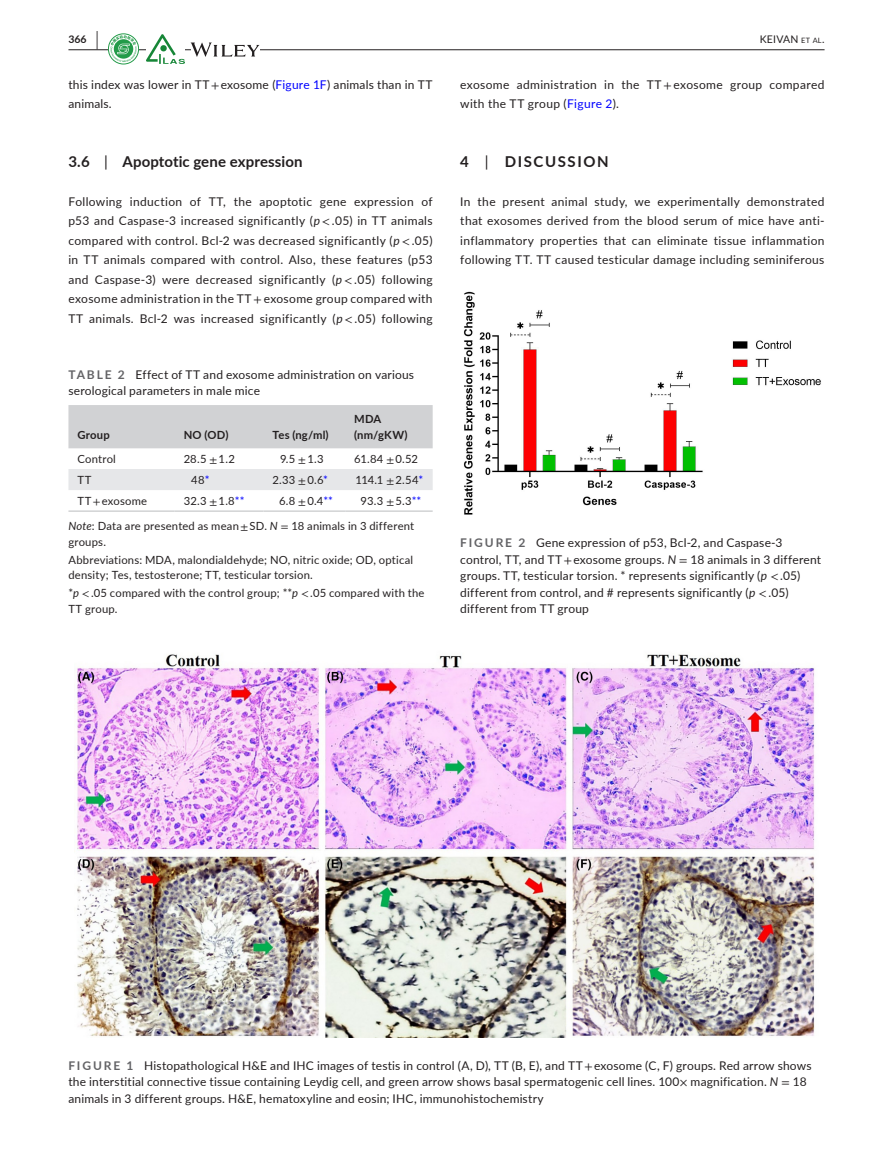
<style>
.page{position:relative;width:893px;height:1174px;background:#fff}
.page>*{position:absolute;margin:0;border:0;box-sizing:border-box;transform-origin:0 0}
.t1{font:700 15px "Lato";letter-spacing:.01em;color:#231f20}
.t2{font:700 15px "Lato";letter-spacing:.11em;color:#231f20}
.t3{font:12px/19.5px "Lato";letter-spacing:.015em;color:#231f20}
.t4{font:11.25px/15.8px "Lato";letter-spacing:.015em;color:#231f20}
.t5{font:700 11.25px/15.8px "Lato";letter-spacing:.02em;color:#231f20}
.t6{font:10.5px "Lato";letter-spacing:.025em;color:#231f20}
.t7{font:700 10.5px "Lato";color:#231f20}
.s1{font-size:19.5px}
.s2{font-size:7.35px}
.s3{font-style:inherit}
.s4{font-family:"STIX"}
.s5{color:#00f}
.s6{font-weight:400}
.s7{font-style:italic}
.s8{font-weight:700;color:#636366}
</style>
<div class="page">
<hr style="left:68px;top:49px;width:756px;height:1px;background:#231f20">
<svg style="left:191px;top:42px;width:68px;height:15px"></svg>
<img style="left:146px;top:34px;width:38px;height:30px">
<svg style="left:108px;top:34px;width:31px;height:30px"></svg>
<div style="left:108px;top:34px;width:31px;height:30px;border:1px solid #239b49;border-radius:50%"></div>
<svg style="left:110px;top:35px;width:27px;height:27px"></svg>
<div style="left:68px;top:405px;width:365px;height:43px;background:#d1d2d4"></div>
<div style="left:68px;top:469px;width:365px;height:21px;background:#e6e7e9"></div>
<hr style="left:68px;top:510px;width:107px;height:2px;background:#d1d2d4">
<hr style="left:175px;top:510px;width:88px;height:2px;background:#d1d2d4">
<hr style="left:263px;top:510px;width:82px;height:2px;background:#d1d2d4">
<hr style="left:345px;top:510px;width:88px;height:2px;background:#d1d2d4">
<img style="left:75px;top:654px;width:740px;height:383px">
<img style="left:464px;top:291px;width:357px;height:224px">
<p class="t7" style="left:68px;top:31px;width:31px">366 <span class="s1">|</span></p>
<p class="t6" style="left:760px;top:31px;width:66px">KEIVAN <span class="s2">et al</span><span class="s3">.</span></p>
<p class="t3" style="left:68px;top:74px;width:366px">this index was lower in TT <span class="s4">+</span> exosome (<span class="s5">Figure 1F</span>) animals than in TT animals.</p>
<p class="t3" style="left:460px;top:74px;width:366px">exosome administration in the TT <span class="s4">+</span> exosome group compared with the TT group (<span class="s5">Figure 2</span>).</p>
<p class="t1" style="left:68px;top:150px;width:236px">3.6 <span class="s6">|</span> Apoptotic gene expression</p>
<p class="t3" style="left:68px;top:191px;width:366px;text-align:justify">Following induction of TT, the apoptotic gene expression of p53 and Caspase-3 increased significantly (<span class="s7">p</span><span class="s4">&lt;</span> .05) in TT animals compared with control. Bcl-2 was decreased significantly (<span class="s7">p</span><span class="s4">&lt;</span> .05) in TT animals compared with control. Also, these features (p53 and Caspase-3) were decreased significantly (<span class="s7">p</span><span class="s4">&lt;</span> .05) following exosome administration in the TT <span class="s4">+</span> exosome group compared with TT animals. Bcl-2 was increased significantly (<span class="s7">p</span><span class="s4">&lt;</span> .05) following</p>
<p class="t3" style="left:68px;top:366px;width:347px;line-height:16.5px"><span class="s8">TABLE 2</span> Effect of TT and exosome administration on various serological parameters in male mice</p>
<p class="t5" style="left:77px;top:426px;width:34px">Group</p>
<p class="t5" style="left:184px;top:426px;width:46px">NO (OD)</p>
<p class="t5" style="left:272px;top:426px;width:58px">Tes (ng/ml)</p>
<p class="t5" style="left:354px;top:411px;width:55px">MDA (nm/gKW)</p>
<p class="t4" style="left:77px;top:450px;width:40px">Control</p>
<p class="t4" style="left:184px;top:450px;width:53px">28.5 <span class="s4">±</span> 1.2</p>
<p class="t4" style="left:280px;top:450px;width:45px">9.5 <span class="s4">±</span> 1.3</p>
<p class="t4" style="left:354px;top:450px;width:65px">61.84 <span class="s4">±</span> 0.52</p>
<p class="t4" style="left:77px;top:471px;width:15px">TT</p>
<p class="t4" style="left:191px;top:471px;width:20px">48<span class="s5">*</span></p>
<p class="t4" style="left:272px;top:471px;width:57px">2.33 <span class="s4">±</span> 0.6<span class="s5">*</span></p>
<p class="t4" style="left:355px;top:471px;width:69px">114.1 <span class="s4">±</span> 2.54<span class="s5">*</span></p>
<p class="t4" style="left:77px;top:493px;width:71px">TT <span class="s4">+</span> exosome</p>
<p class="t4" style="left:184px;top:493px;width:62px">32.3 <span class="s4">±</span> 1.8<span class="s5">**</span></p>
<p class="t4" style="left:279px;top:493px;width:55px">6.8 <span class="s4">±</span> 0.4<span class="s5">**</span></p>
<p class="t4" style="left:361px;top:493px;width:62px">93.3 <span class="s4">±</span> 5.3<span class="s5">**</span></p>
<p class="t4" style="left:68px;top:517px;width:347px"><span class="s7">Note</span>: Data are presented as mean <span class="s4">±</span> SD. <span class="s7">N</span> <span class="s4">=</span> 18 animals in 3 different groups.</p>
<p class="t4" style="left:68px;top:551px;width:346px">Abbreviations: MDA, malondialdehyde; NO, nitric oxide; OD, optical density; Tes, testosterone; TT, testicular torsion.</p>
<p class="t4" style="left:68px;top:585px;width:358px">*<span class="s7">p</span> <span class="s4">&lt;</span> .05 compared with the control group; **<span class="s7">p</span> <span class="s4">&lt;</span> .05 compared with the<br>TT group.</p>
<p class="t2" style="left:460px;top:150px;width:150px">4 <span class="s6">|</span> DISCUSSION</p>
<p class="t3" style="left:460px;top:191px;width:366px;text-align:justify">In the present animal study, we experimentally demonstrated that exosomes derived from the blood serum of mice have anti&shy;inflammatory properties that can eliminate tissue inflammation following TT. TT caused testicular damage including seminiferous</p>
<p class="t3" style="left:460px;top:534px;width:362px;line-height:16.5px"><span class="s8">FIGURE 2</span> Gene expression of p53, Bcl-2, and Caspase-3 control, TT, and TT <span class="s4">+</span> exosome groups. <span class="s7">N</span> <span class="s4">=</span> 18 animals in 3 different groups. TT, testicular torsion. * represents significantly (<span class="s7">p</span> <span class="s4">&lt;</span> .05) different from control, and # represents significantly (<span class="s7">p</span> <span class="s4">&lt;</span> .05) different from TT group</p>
<p class="t3" style="left:68px;top:1056px;width:745px;line-height:16.5px"><span class="s8">FIGURE 1</span> Histopathological H&amp;E and IHC images of testis in control (A, D), TT (B, E), and TT <span class="s4">+</span> exosome (C, F) groups. Red arrow shows the interstitial connective tissue containing Leydig cell, and green arrow shows basal spermatogenic cell lines. 100<span class="s4">×</span> magnification. <span class="s7">N</span> <span class="s4">=</span> 18 animals in 3 different groups. H&amp;E, hematoxyline and eosin; IHC, immunohistochemistry</p>
</div>
